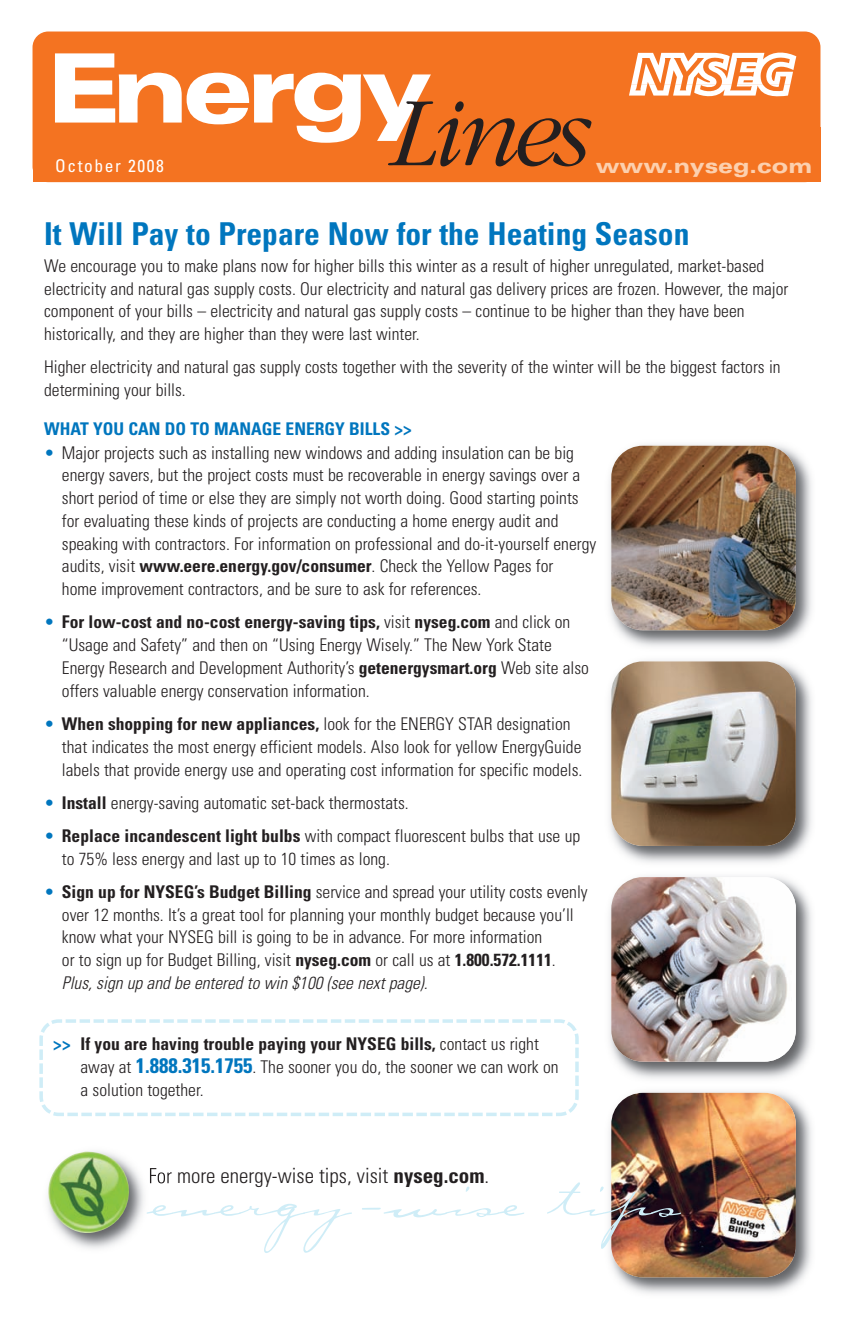
<style>
.page{position:relative;width:851px;height:1340px;background:#fff}
.page>*{position:absolute;margin:0;border:0;box-sizing:border-box;transform-origin:0 0}
.t1{font:italic 300 102.38px "Garamond";letter-spacing:-.055em;color:#231f20}
.t2{font:900 expanded 95.73px "Univers";letter-spacing:-.075em;color:#fff}
.t3{font:63px "Carlotta";color:#cfedf7}
.t4{font:700 condensed 31.5px "Univers";color:#0076be}
.t5{font:300 condensed 21px "Univers";color:#231f20}
.t6{font:900 expanded 20.12px "Univers";color:#fcd0af}
.t7{font:300 condensed 17.5px/22.8px "Univers";color:#231f20}
.t8{font:700 condensed 17.5px "Univers";color:#0076be}
.t9{font:condensed 17.5px "Univers";letter-spacing:.09em;color:#fff}
.s1{color:#0076be}
.s2{font-weight:700}
.s3{font-style:italic}
.s4{font-weight:700;color:#0076be}
.s5{font-weight:700;font-size:21px;color:#0076be}
</style>
<div class="page">
<div style="left:33px;top:32px;width:787px;height:150px;background:#f47321;border-radius:16px"></div>
<div style="left:33px;top:127px;width:787px;height:55px;background:#f47321"></div>
<svg style="left:629px;top:52px;width:167px;height:45px"></svg>
<img style="left:609px;top:444px;width:203px;height:850px">
<img style="left:611px;top:446px;width:184px;height:184px;border-radius:32px">
<img style="left:611px;top:661px;width:184px;height:185px;border-radius:32px">
<img style="left:611px;top:877px;width:184px;height:184px;border-radius:31px">
<img style="left:611px;top:1092px;width:184px;height:185px;border-radius:32px">
<img style="left:61px;top:1165px;width:83px;height:84px">
<img style="left:150px;top:1168px;width:20px;height:16px">
<img style="left:48px;top:1151px;width:82px;height:82px">
<svg style="left:39px;top:1019px;width:540px;height:97px"></svg>
<svg style="left:49px;top:1109px;width:18px;height:7px"></svg>
<h2 class="t2" style="left:45px;top:53px;width:388px">Energy</h2>
<p class="t9" style="left:55px;top:160px;width:110px">October 2008</p>
<h1 class="t1" style="left:384px;top:70px;width:201px">Lines</h1>
<p class="t6" style="left:595px;top:158px;width:218px">www.nyseg.com</p>
<h3 class="t4" style="left:44px;top:222px;width:646px">It Will Pay to Prepare Now for the Heating Season</h3>
<p class="t7" style="left:44px;top:256px;width:745px">We encourage you to make plans now for higher bills this winter as a result of higher unregulated, market-based electricity and natural gas supply costs. Our electricity and natural gas delivery prices are frozen. However, the major component of your bills – electricity and natural gas supply costs – continue to be higher than they have been historically, and they are higher than they were last winter.</p>
<p class="t7" style="left:44px;top:357px;width:738px">Higher electricity and natural gas supply costs together with the severity of the winter will be the biggest factors in determining your bills.</p>
<p class="t8" style="left:44px;top:422px;width:369px">WHAT YOU CAN DO TO MANAGE ENERGY BILLS &gt;&gt;</p>
<p class="t7" style="left:62px;top:442px;width:536px;text-indent:-18px"><span class="s1">•</span> Major projects such as installing new windows and adding insulation can be big energy savers, but the project costs must be recoverable in energy savings over a short period of time or else they are simply not worth doing. Good starting points for evaluating these kinds of projects are conducting a home energy audit and speaking with contractors. For information on professional and do-it-yourself energy audits, visit <span class="s2">www.eere.energy.gov/consumer</span>. Check the Yellow Pages for<br>home improvement contractors, and be sure to ask for references.</p>
<p class="t7" style="left:62px;top:612px;width:528px;text-indent:-18px"><span class="s1">•</span> <span class="s2">For low-cost and no-cost energy-saving tips,</span> visit <span class="s2">nyseg.com</span> and click on “Usage and Safety” and then on “Using Energy Wisely.” The New York State Energy Research and Development Authority’s <span class="s2">getenergysmart.org</span> Web site also offers valuable energy conservation information.</p>
<p class="t7" style="left:62px;top:714px;width:522px;text-indent:-18px"><span class="s1">•</span> <span class="s2">When shopping for new appliances,</span> look for the ENERGY STAR designation that indicates the most energy efficient models. Also look for yellow EnergyGuide labels that provide energy use and operating cost information for specific models.</p>
<p class="t7" style="left:44px;top:792px;width:366px"><span class="s1">•</span> <span class="s2">Install</span> energy-saving automatic set-back thermostats.</p>
<p class="t7" style="left:62px;top:826px;width:520px;text-indent:-18px"><span class="s1">•</span> <span class="s2">Replace incandescent light bulbs</span> with compact fluorescent bulbs that use up to 75% less energy and last up to 10 times as long.</p>
<p class="t7" style="left:62px;top:882px;width:527px;text-indent:-18px"><span class="s1">•</span> <span class="s2">Sign up for NYSEG’s Budget Billing</span> service and spread your utility costs evenly over 12 months. It’s a great tool for planning your monthly budget because you’ll know what your NYSEG bill is going to be in advance. For more information<br>or to sign up for Budget Billing, visit <span class="s2">nyseg.com</span> or call us at <span class="s2">1.800.572.1111</span>.<br><span class="s3">Plus, sign up and be entered to win $100 (see next page).</span></p>
<p class="t7" style="left:80px;top:1033px;width:479px;text-indent:-27px"><span class="s4">&gt;&gt;</span> <span class="s2">If you are having trouble paying your NYSEG bills,</span> contact us right away at <span class="s5">1.888.315.1755</span>. The sooner you do, the sooner we can work on a solution together.</p>
<p class="t5" style="left:148px;top:1168px;width:342px">For more energy-wise tips, visit <span class="s2">nyseg.com</span>.</p>
<h3 class="t3" style="left:150px;top:1156px;width:535px">energy-wise tips</h3>
</div>
